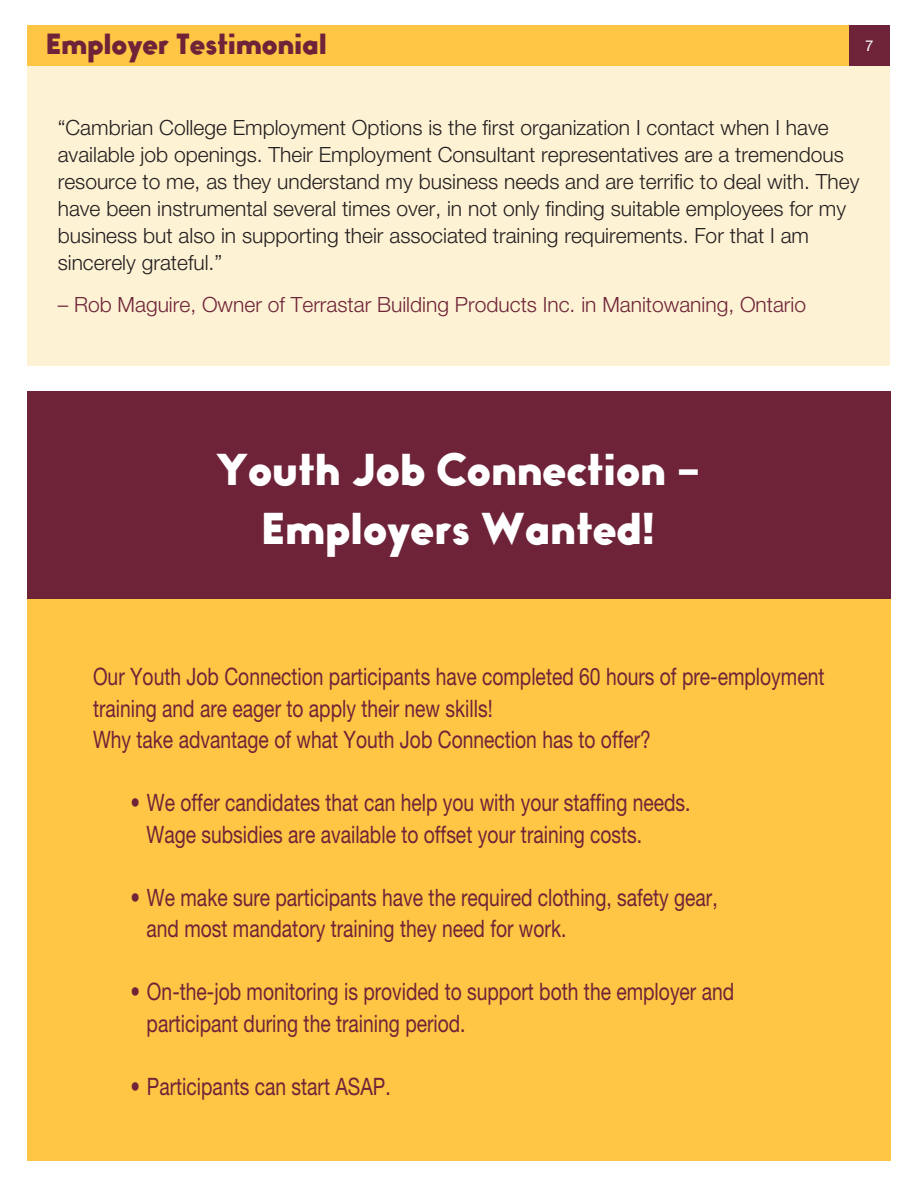
<style>
.page{position:relative;width:918px;height:1188px;background:#fff}
.page>*{position:absolute;margin:0;border:0;box-sizing:border-box;transform-origin:0 0}
.t1{font:900 39px/58.5px "Bambino";color:#fff;text-align:center}
.t2{font:900 25.5px "Bambino";letter-spacing:-.005em;color:#6e2338}
.t3{font:24px/31.5px "Helvetica Neue LT Std";color:#6e2338;scale:.8 1}
.t4{font:300 21px/27px "Helvetica Neue LT Std";color:#231f20}
.t5{font:300 21px "Helvetica Neue LT Std";color:#6e2338}
.t6{font:15px "Helvetica Neue LT Std";color:#fff}
</style>
<div class="page">
<div style="left:27px;top:62px;width:863px;height:304px;background:#fef2d4"></div>
<div style="left:27px;top:26px;width:863px;height:40px;background:#fec644"></div>
<div style="left:849px;top:26px;width:41px;height:40px;background:#6e2338"></div>
<div style="left:27px;top:595px;width:864px;height:566px;background:#fec644"></div>
<div style="left:27px;top:392px;width:864px;height:207px;background:#6e2338"></div>
<p class="t2" style="left:46px;top:30px;width:283px">Employer Testimonial</p>
<p class="t6" style="left:865px;top:37px;width:10px">7</p>
<p class="t4" style="left:58px;top:114px;width:803px">“Cambrian College Employment Options is the first organization I contact when I have available job openings. Their Employment Consultant representatives are a tremendous resource to me, as they understand my business needs and are terrific to deal with. They have been instrumental several times over, in not only finding suitable employees for my business but also in supporting their associated training requirements. For that I am sincerely grateful.”</p>
<p class="t5" style="left:58px;top:292px;width:750px">– Rob Maguire, Owner of Terrastar Building Products Inc. in Manitowaning, Ontario</p>
<h1 class="t1" style="left:216px;top:442px;width:486px">Youth Job Connection –<br>Employers Wanted!</h1>
<p class="t3" style="left:93px;top:661px;width:916px">Our Youth Job Connection participants have completed 60 hours of pre-employment training and are eager to apply their new skills!<br>Why take advantage of what Youth Job Connection has to offer?</p>
<p class="t3" style="left:147px;top:787px;width:682px;text-indent:-16px">• We offer candidates that can help you with your staffing needs.<br>Wage subsidies are available to offset your training costs.</p>
<p class="t3" style="left:147px;top:881px;width:715px;text-indent:-16px">• We make sure participants have the required clothing, safety gear, and most mandatory training they need for work.</p>
<p class="t3" style="left:147px;top:976px;width:736px;text-indent:-16px">• On-the-job monitoring is provided to support both the employer and participant during the training period.</p>
<p class="t3" style="left:131px;top:1070px;width:327px">• Participants can start ASAP.</p>
</div>
